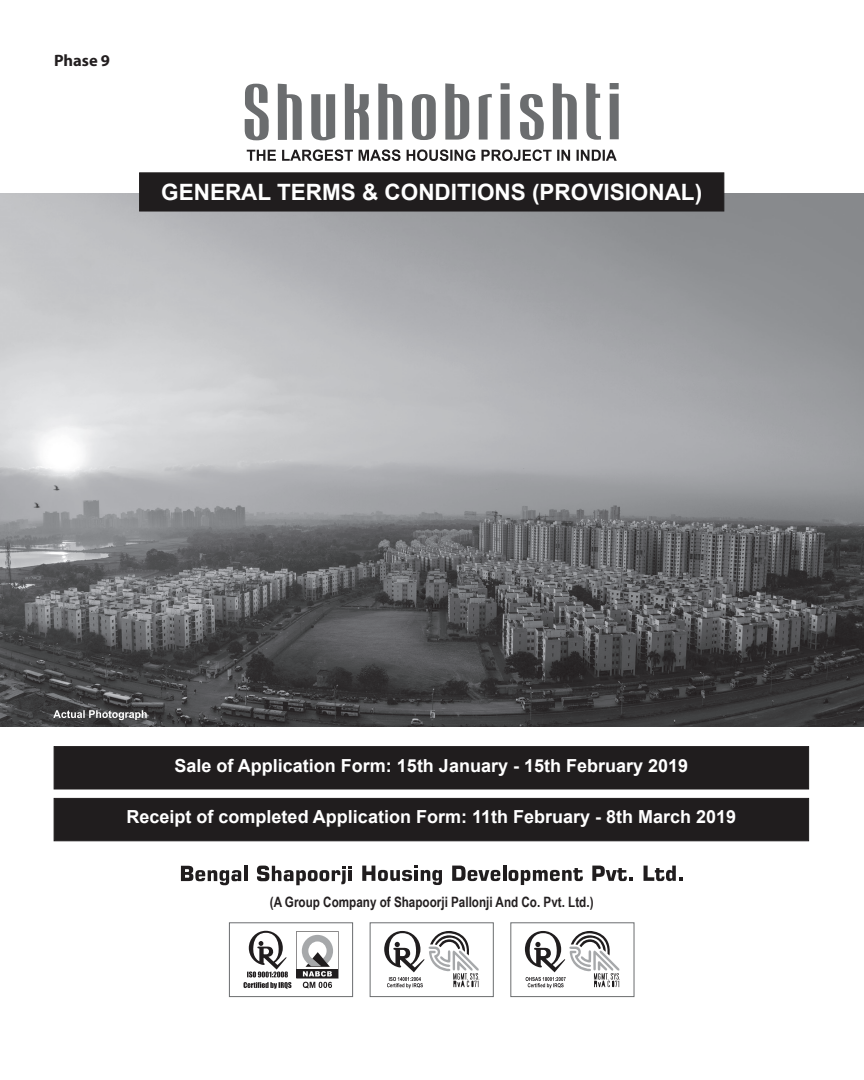
<style>
.page{position:relative;width:864px;height:1080px;background:#fff}
.page>*{position:absolute;margin:0;border:0;box-sizing:border-box;transform-origin:0 0}
.t1{font:700 22.5px "Arial";color:#fff}
.t2{font:700 18px "Arial";color:#fff}
.t3{font:700 16.5px "Myriad Pro";color:#231f20}
.t4{font:700 14.25px "Arial Narrow";color:#231f20}
</style>
<div class="page">
<img style="left:0;top:194px;width:864px;height:532px">
<svg style="left:245px;top:83px;width:374px;height:57px"></svg>
<svg style="left:247px;top:150px;width:370px;height:11px"></svg>
<div style="left:229px;top:922px;width:124px;height:75px;border:1px solid #6b6d6f"></div>
<svg style="left:244px;top:931px;width:95px;height:58px"></svg>
<div style="left:510px;top:922px;width:124px;height:75px;border:1px solid #6b6d6f"></div>
<svg style="left:525px;top:931px;width:95px;height:57px"></svg>
<div style="left:370px;top:922px;width:124px;height:75px;border:1px solid #6b6d6f"></div>
<svg style="left:384px;top:931px;width:96px;height:57px"></svg>
<svg style="left:644px;top:866px;width:38px;height:15px"></svg>
<svg style="left:592px;top:866px;width:41px;height:15px"></svg>
<hr style="left:503px;top:866px;width:3px;height:15px;background:#201d1e">
<svg style="left:509px;top:868px;width:74px;height:17px"></svg>
<svg style="left:452px;top:866px;width:48px;height:15px"></svg>
<svg style="left:362px;top:866px;width:80px;height:19px"></svg>
<hr style="left:244px;top:866px;width:4px;height:15px;background:#201d1e">
<svg style="left:257px;top:866px;width:95px;height:19px"></svg>
<svg style="left:181px;top:866px;width:60px;height:19px"></svg>
<svg style="left:53px;top:710px;width:94px;height:10px"></svg>
<div style="left:54px;top:746px;width:755px;height:43px;background:#201d1e;border:1px solid #201d1e"></div>
<div style="left:139px;top:172px;width:585px;height:39px;background:#201d1e;border:1px solid #201d1e"></div>
<div style="left:54px;top:798px;width:755px;height:43px;background:#201d1e;border:1px solid #201d1e"></div>
<p class="t3" style="left:54px;top:50px;width:57px">Phase 9</p>
<p class="t1" style="left:161px;top:177px;width:542px">GENERAL TERMS &amp; CONDITIONS (PROVISIONAL)</p>
<p class="t2" style="left:175px;top:754px;width:515px">Sale of Application Form: 15th January - 15th February 2019</p>
<p class="t2" style="left:127px;top:804px;width:611px">Receipt of completed Application Form: 11th February - 8th March 2019</p>
<p class="t4" style="left:270px;top:891px;width:325px">(A Group Company of Shapoorji Pallonji And Co. Pvt. Ltd.)</p>
</div>
